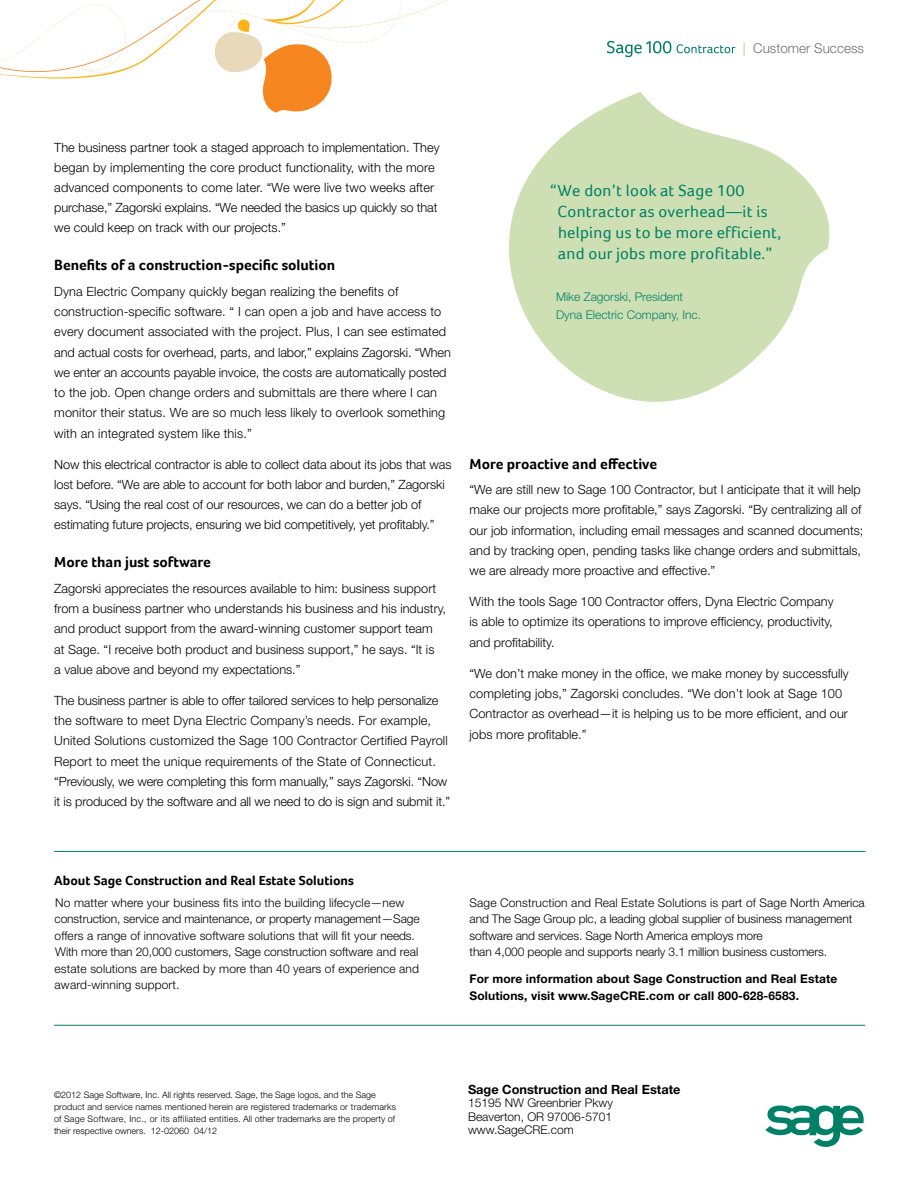
<style>
.page{position:relative;width:918px;height:1188px;background:#fff}
.page>*{position:absolute;margin:0;border:0;box-sizing:border-box;transform-origin:0 0}
.t1{font:16.5px/21px "Foco";letter-spacing:.02em;color:#008066}
.t2{font:700 15px "Foco";color:#000}
.t3{font:700 13.5px "Foco";color:#000}
.t4{font:300 13.5px "Helvetica Neue";color:#717073}
.t5{font:300 12.75px/20.2px "Helvetica Neue";color:#000}
.t6{font:700 12.75px "Helvetica Neue";color:#000}
.t7{font:300 12px/16.5px "Helvetica Neue";letter-spacing:.01em;color:#000}
.t8{font:300 12px/16.5px "Helvetica Neue";letter-spacing:-.01em;color:#000;text-align:justify}
.t9{font:700 12px/16.5px "Helvetica Neue";letter-spacing:.01em;color:#000}
.t10{font:300 12px/18px "Helvetica Neue";color:#008066}
.t11{font:300 9px/12px "Helvetica Neue";color:#000}
.s1{font-weight:700;color:#cee0b3}
</style>
<div class="page">
<svg style="left:0;top:0;width:447px;height:113px"></svg>
<svg style="left:765px;top:1106px;width:99px;height:41px"></svg>
<hr style="left:54px;top:1025px;width:811px;height:1px;background:#008066">
<svg style="left:607px;top:41px;width:64px;height:16px"></svg>
<svg style="left:677px;top:44px;width:58px;height:9px"></svg>
<svg style="left:355px;top:92px;width:475px;height:310px"></svg>
<hr style="left:54px;top:851px;width:811px;height:1px;background:#008066">
<p class="t4" style="left:743px;top:40px;width:123px"><span class="s1">|</span> Customer Success</p>
<p class="t5" style="left:54px;top:137px;width:387px">The business partner took a staged approach to implementation. They began by implementing the core product functionality, with the more advanced components to come later. “We were live two weeks after purchase,” Zagorski explains. “We needed the basics up quickly so that we could keep on track with our projects.”</p>
<p class="t2" style="left:54px;top:256px;width:283px">Benefits of a construction-specific solution</p>
<p class="t5" style="left:54px;top:281px;width:398px">Dyna Electric Company quickly began realizing the benefits of construction-specific software. “ I can open a job and have access to every document associated with the project. Plus, I can see estimated and actual costs for overhead, parts, and labor,” explains Zagorski. “When we enter an accounts payable invoice, the costs are automatically posted to the job. Open change orders and submittals are there where I can monitor their status. We are so much less likely to overlook something with an integrated system like this.”</p>
<p class="t5" style="left:54px;top:454px;width:399px">Now this electrical contractor is able to collect data about its jobs that was lost before. “We are able to account for both labor and burden,” Zagorski says. “Using the real cost of our resources, we can do a better job of estimating future projects, ensuring we bid competitively, yet profitably.”</p>
<p class="t2" style="left:54px;top:553px;width:158px">More than just software</p>
<p class="t5" style="left:54px;top:578px;width:393px">Zagorski appreciates the resources available to him: business support from a business partner who understands his business and his industry, and product support from the award-winning customer support team at Sage. “I receive both product and business support,” he says. “It is<br>a value above and beyond my expectations.”</p>
<p class="t5" style="left:54px;top:690px;width:397px">The business partner is able to offer tailored services to help personalize the software to meet Dyna Electric Company’s needs. For example, United Solutions customized the Sage 100 Contractor Certified Payroll Report to meet the unique requirements of the State of Connecticut. “Previously, we were completing this form manually,” says Zagorski. “Now it is produced by the software and all we need to do is sign and submit it.”</p>
<p class="t1" style="left:557px;top:180px;width:225px;text-indent:-7px">“We don’t look at Sage 100<br>Contractor as overhead—it is helping us to be more efficient, and our jobs more profitable.”</p>
<p class="t10" style="left:556px;top:288px;width:147px">Mike Zagorski, President<br>Dyna Electric Company, Inc.</p>
<p class="t2" style="left:470px;top:455px;width:189px">More proactive and effective</p>
<p class="t5" style="left:470px;top:479px;width:395px">“We are still new to Sage 100 Contractor, but I anticipate that it will help make our projects more profitable,” says Zagorski. “By centralizing all of our job information, including email messages and scanned documents; and by tracking open, pending tasks like change orders and submittals, we are already more proactive and effective.”</p>
<p class="t5" style="left:470px;top:591px;width:366px;text-align:justify">With the tools Sage 100 Contractor offers, Dyna Electric Company is able to optimize its operations to improve efficiency, productivity, and profitability.</p>
<p class="t5" style="left:470px;top:663px;width:381px">“We don’t make money in the office, we make money by successfully completing jobs,” Zagorski concludes. “We don’t look at Sage 100<br>Contractor as overhead—it is helping us to be more efficient, and our jobs more profitable.”</p>
<p class="t3" style="left:54px;top:872px;width:301px">About Sage Construction and Real Estate Solutions</p>
<p class="t7" style="left:55px;top:894px;width:366px">No matter where your business fits into the building lifecycle—new construction, service and maintenance, or property management—Sage offers a range of innovative software solutions that will fit your needs.<br>With more than 20,000 customers, Sage construction software and real estate solutions are backed by more than 40 years of experience and award-winning support.</p>
<p class="t8" style="left:470px;top:894px;width:397px;text-align:left">Sage Construction and Real Estate Solutions is part of Sage North America and The Sage Group plc, a leading global supplier of business management software and services. Sage North America employs more<br>than 4,000 people and supports nearly 3.1 million business customers.</p>
<p class="t9" style="left:470px;top:971px;width:369px">For more information about Sage Construction and Real Estate<br>Solutions, visit www.SageCRE.com or call 800-628-6583.</p>
<p class="t11" style="left:54px;top:1089px;width:344px">©2012 Sage Software, Inc. All rights reserved. Sage, the Sage logos, and the Sage product and service names mentioned herein are registered trademarks or trademarks of Sage Software, Inc., or its affiliated entities. All other trademarks are the property of their respective owners. 12-02060 04/12</p>
<p class="t6" style="left:468px;top:1081px;width:214px">Sage Construction and Real Estate</p>
<p class="t8" style="left:468px;top:1096px;width:146px;line-height:13.5px">15195 NW Greenbrier Pkwy Beaverton, OR 97006-5701 www.SageCRE.com</p>
</div>
